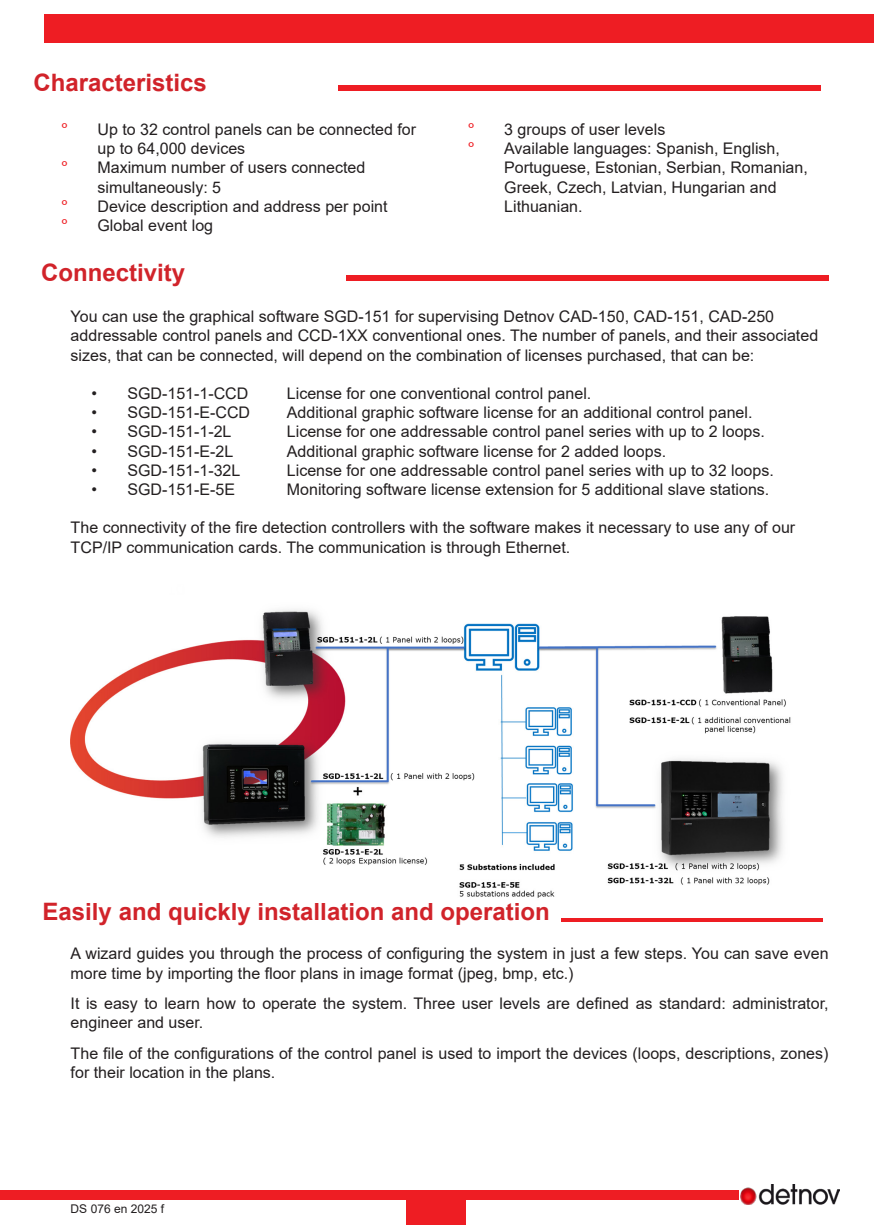
<style>
.page{position:relative;width:874px;height:1225px;background:#fff}
.page>*{position:absolute;margin:0;border:0;box-sizing:border-box;transform-origin:0 0}
.t1{font:700 24px "Arial";color:#d1232a}
.t2{font:18px "Minion Pro";color:#ee1d23}
.t3{font:16px/19.2px "Arial";color:#231f20}
.t4{font:12px "Arial";color:#231f20}
</style>
<div class="page">
<div style="left:44px;top:15px;width:829px;height:28px;background:#ee1d23"></div>
<div style="left:0;top:1189px;width:738px;height:10px;background:#ee1d23"></div>
<div style="left:406px;top:1199px;width:59px;height:26px;background:#ee1d23"></div>
<img style="left:740px;top:1184px;width:99px;height:20px">
<hr style="left:561px;top:918px;width:261px;height:3px;background:#ee1d23">
<div style="left:338px;top:85px;width:482px;height:6px;background:#ee1d23"></div>
<div style="left:346px;top:275px;width:482px;height:6px;background:#ee1d23"></div>
<img style="left:71px;top:609px;width:720px;height:289px">
<p class="t1" style="left:33px;top:66px;width:175px">Characteristics</p>
<p class="t2" style="left:61px;top:117px;width:8px">°</p>
<p class="t3" style="left:97px;top:120px;width:320px">Up to 32 control panels can be connected for up to 64,000 devices</p>
<p class="t2" style="left:61px;top:155px;width:8px">°</p>
<p class="t3" style="left:97px;top:158px;width:269px">Maximum number of users connected simultaneously: 5</p>
<p class="t2" style="left:61px;top:194px;width:8px">°</p>
<p class="t3" style="left:97px;top:196px;width:291px">Device description and address per point</p>
<p class="t2" style="left:61px;top:213px;width:8px">°</p>
<p class="t3" style="left:97px;top:216px;width:117px">Global event log</p>
<p class="t2" style="left:468px;top:117px;width:8px">°</p>
<p class="t3" style="left:504px;top:120px;width:162px">3 groups of user levels</p>
<p class="t2" style="left:468px;top:136px;width:8px">°</p>
<p class="t3" style="left:504px;top:139px;width:305px">Available languages: Spanish, English, Portuguese, Estonian, Serbian, Romanian, Greek, Czech, Latvian, Hungarian and Lithuanian.</p>
<p class="t1" style="left:41px;top:256px;width:146px">Connectivity</p>
<p class="t3" style="left:71px;top:307px;width:748px">You can use the graphical software SGD-151 for supervising Detnov CAD-150, CAD-151, CAD-250 addressable control panels and CCD-1XX conventional ones. The number of panels, and their associated sizes, that can be connected, will depend on the combination of licenses purchased, that can be:</p>
<p class="t3" style="left:91px;top:384px;width:158px">• SGD-151-1-CCD</p>
<p class="t3" style="left:287px;top:384px;width:306px">License for one conventional control panel.</p>
<p class="t3" style="left:91px;top:403px;width:160px">• SGD-151-E-CCD</p>
<p class="t3" style="left:287px;top:403px;width:467px">Additional graphic software license for an additional control panel.</p>
<p class="t3" style="left:91px;top:422px;width:142px">• SGD-151-1-2L</p>
<p class="t3" style="left:287px;top:422px;width:479px">License for one addressable control panel series with up to 2 loops.</p>
<p class="t3" style="left:91px;top:441px;width:143px">• SGD-151-E-2L</p>
<p class="t3" style="left:287px;top:441px;width:380px">Additional graphic software license for 2 added loops.</p>
<p class="t3" style="left:91px;top:460px;width:150px">• SGD-151-1-32L</p>
<p class="t3" style="left:287px;top:460px;width:488px">License for one addressable control panel series with up to 32 loops.</p>
<p class="t3" style="left:91px;top:480px;width:145px">• SGD-151-E-5E</p>
<p class="t3" style="left:287px;top:480px;width:484px">Monitoring software license extension for 5 additional slave stations.</p>
<p class="t3" style="left:71px;top:518px;width:725px">The connectivity of the fire detection controllers with the software makes it necessary to use any of our<br>TCP/IP communication cards. The communication is through Ethernet.</p>
<p class="t1" style="left:43px;top:894px;width:508px">Easily and quickly installation and operation</p>
<p class="t3" style="left:71px;top:944px;width:759px">A wizard guides you through the process of configuring the system in just a few steps. You can save even more time by importing the floor plans in image format (jpeg, bmp, etc.)</p>
<p class="t3" style="left:71px;top:993px;width:759px">It is easy to learn how to operate the system. Three user levels are defined as standard: administrator, engineer and user.</p>
<p class="t3" style="left:71px;top:1043px;width:759px">The file of the configurations of the control panel is used to import the devices (loops, descriptions, zones) for their location in the plans.</p>
<p class="t4" style="left:71px;top:1200px;width:95px">DS 076 en 2025 f</p>
</div>
